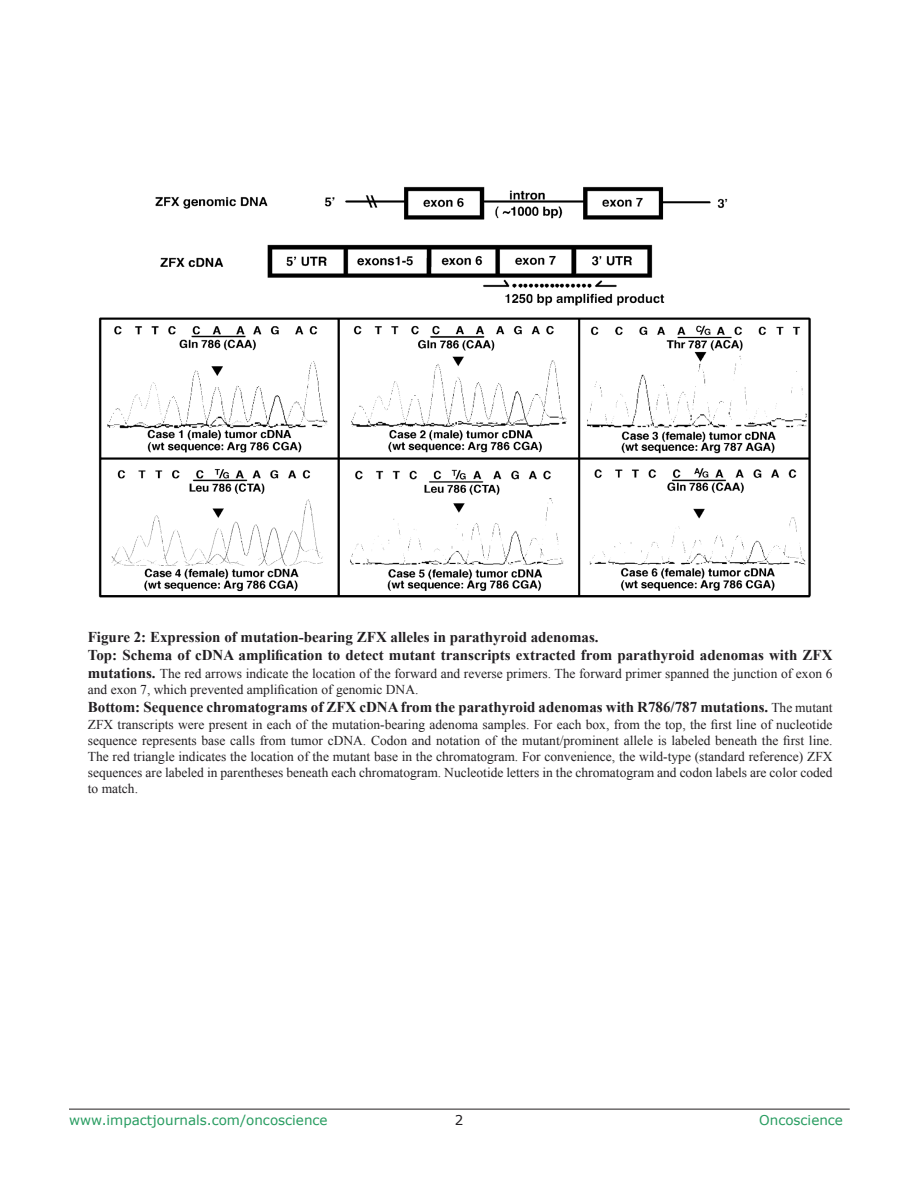
<style>
.page{position:relative;width:918px;height:1188px;background:#fff}
.page>*{position:absolute;margin:0;border:0;box-sizing:border-box;transform-origin:0 0}
.FigureText{font:700 15px "Times New Roman";color:#221f22}
.FigureText-2{font:13.5px/16.2px "Times New Roman";color:#221f22}
.t1{font:13.5px "Verdana";color:#279c60}
.t2{font:13.5px "Verdana";color:#221f22}
.s1{font-weight:700;font-size:15px}
.s2{font-weight:400;font-size:13.5px}
</style>
<div class="page">
<hr style="left:69px;top:1109px;width:781px;height:1px;background:#231f20">
<img style="left:98px;top:186px;width:713px;height:412px">
<p class="FigureText" style="left:88px;top:627px;width:512px">Figure 2: Expression of mutation-bearing ZFX alleles in parathyroid adenomas.</p>
<p class="FigureText" style="left:88px;top:645px;width:746px">Top: Schema of cDNA amplification to detect mutant transcripts extracted from parathyroid adenomas with ZFX</p>
<p class="FigureText-2" style="left:88px;top:665px;width:746px"><span class="s1">mutations.</span> The red arrows indicate the location of the forward and reverse primers. The forward primer spanned the junction of exon 6 and exon 7, which prevented amplification of genomic DNA.</p>
<p class="FigureText" style="left:88px;top:697px;width:746px">Bottom: Sequence chromatograms of ZFX cDNA from the parathyroid adenomas with R786/787 mutations. <span class="s2">The mutant</span></p>
<p class="FigureText-2" style="left:88px;top:716px;width:746px;text-align:justify">ZFX transcripts were present in each of the mutation-bearing adenoma samples. For each box, from the top, the first line of nucleotide sequence represents base calls from tumor cDNA. Codon and notation of the mutant/prominent allele is labeled beneath the first line.<br>The red triangle indicates the location of the mutant base in the chromatogram. For convenience, the wild-type (standard reference) ZFX sequences are labeled in parentheses beneath each chromatogram. Nucleotide letters in the chromatogram and codon labels are color coded to match.</p>
<p class="t1" style="left:69px;top:1111px;width:260px">www.impactjournals.com/oncoscience</p>
<p class="t2" style="left:455px;top:1111px;width:10px">2</p>
<p class="t1" style="left:759px;top:1111px;width:85px">Oncoscience</p>
</div>
